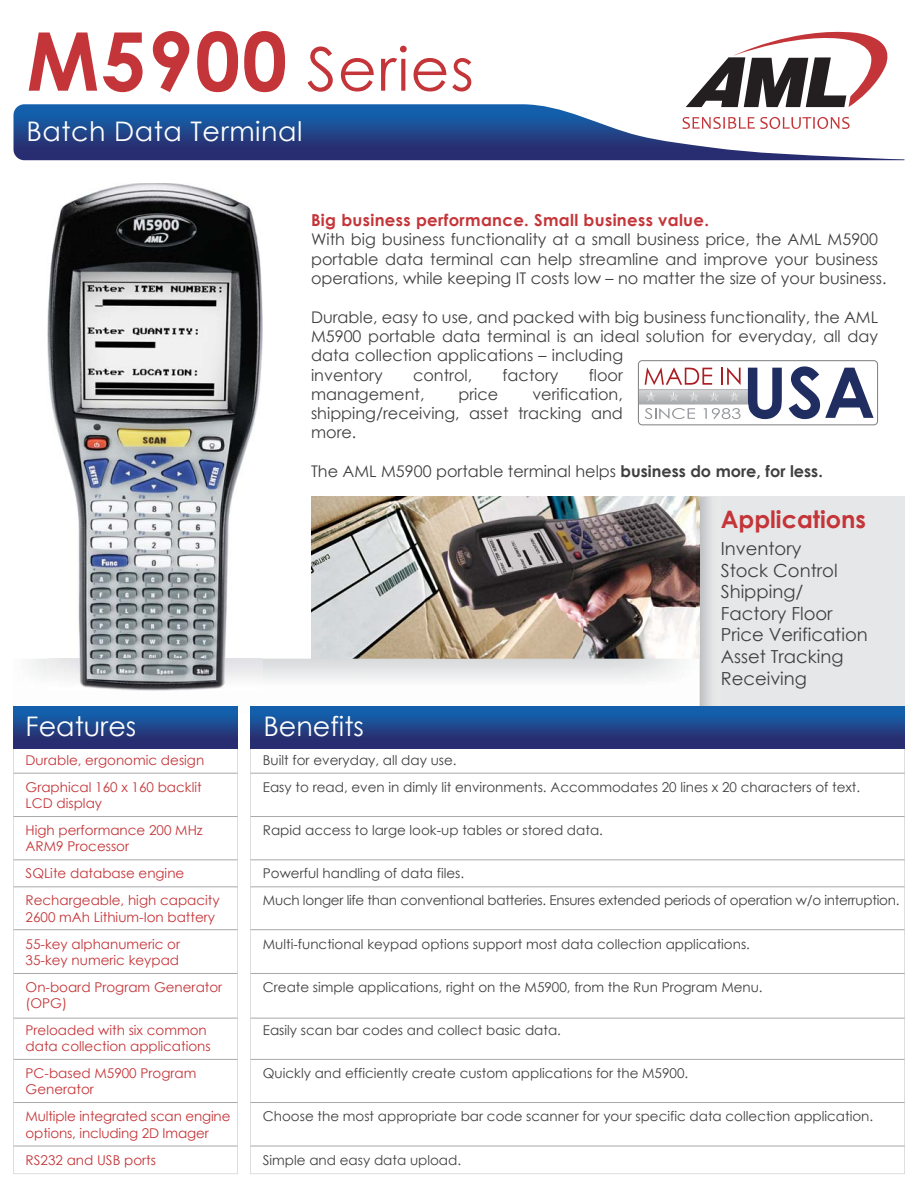
<style>
.page{position:relative;width:918px;height:1188px;background:#fff}
.page>*{position:absolute;margin:0;border:0;box-sizing:border-box;transform-origin:0 0}
.t1{font:60px "Century Gothic";letter-spacing:.02em;color:#c43539}
.t2{font:27px "Century Gothic";letter-spacing:.01em;color:#fff}
.t3{font:700 24px "Century Gothic";color:#c43539}
.t4{font:18px/21.6px "Century Gothic";color:#404040}
.t5{font:700 16.5px "Century Gothic";letter-spacing:.02em;color:#c43539}
.t6{font:16.05px/19.4px "Century Gothic";color:#404040}
.t7{font:13.5px/27px "Century Gothic";color:#404040}
.t8{font:13.5px/27px "Century Gothic";color:#c43539}
.t9{font:13.5px/27px "Century Gothic";letter-spacing:-.02em;color:#404040}
.s1{font-weight:700;font-size:81px}
.s2{font-weight:700}
</style>
<div class="page">
<div style="left:583px;top:497px;width:322px;height:217px;background:#e6e7e8"></div>
<svg style="left:700px;top:497px;width:10px;height:209px"></svg>
<img style="left:311px;top:497px;width:389px;height:162px">
<img style="left:13px;top:659px;width:686px;height:54px">
<img style="left:14px;top:104px;width:890px;height:56px">
<svg style="left:14px;top:748px;width:224px;height:426px"></svg>
<svg style="left:250px;top:748px;width:655px;height:426px"></svg>
<img style="left:14px;top:706px;width:224px;height:42px">
<img style="left:250px;top:706px;width:655px;height:42px">
<svg style="left:682px;top:117px;width:168px;height:12px"></svg>
<svg style="left:686px;top:31px;width:210px;height:76px"></svg>
<svg style="left:638px;top:360px;width:240px;height:65px"></svg>
<hr style="left:251px;top:773px;width:653px;height:1px;background:#a7a9ac">
<hr style="left:14px;top:773px;width:224px;height:1px;background:#a7a9ac">
<hr style="left:251px;top:816px;width:653px;height:1px;background:#a7a9ac">
<hr style="left:14px;top:816px;width:224px;height:1px;background:#a7a9ac">
<hr style="left:251px;top:860px;width:653px;height:1px;background:#a7a9ac">
<hr style="left:14px;top:860px;width:224px;height:1px;background:#a7a9ac">
<hr style="left:251px;top:887px;width:653px;height:1px;background:#a7a9ac">
<hr style="left:14px;top:887px;width:224px;height:1px;background:#a7a9ac">
<hr style="left:251px;top:929px;width:653px;height:1px;background:#a7a9ac">
<hr style="left:14px;top:929px;width:224px;height:1px;background:#a7a9ac">
<hr style="left:251px;top:973px;width:653px;height:1px;background:#a7a9ac">
<hr style="left:14px;top:973px;width:224px;height:1px;background:#a7a9ac">
<hr style="left:251px;top:1018px;width:653px;height:1px;background:#a7a9ac">
<hr style="left:14px;top:1018px;width:224px;height:1px;background:#a7a9ac">
<hr style="left:251px;top:1059px;width:653px;height:1px;background:#a7a9ac">
<hr style="left:14px;top:1059px;width:224px;height:1px;background:#a7a9ac">
<hr style="left:251px;top:1102px;width:653px;height:1px;background:#a7a9ac">
<hr style="left:14px;top:1102px;width:224px;height:1px;background:#a7a9ac">
<hr style="left:251px;top:1146px;width:653px;height:1px;background:#a7a9ac">
<hr style="left:14px;top:1146px;width:224px;height:1px;background:#a7a9ac">
<img style="left:48px;top:183px;width:214px;height:507px">
<p class="t1" style="left:26px;top:30px;width:449px"><span class="s1">M5900</span> Series</p>
<p class="t2" style="left:26px;top:114px;width:278px">Batch Data Terminal</p>
<p class="t5" style="left:311px;top:210px;width:399px">Big business performance. Small business value.</p>
<p class="t6" style="left:311px;top:229px;width:577px">With big business functionality at a small business price, the AML M5900 portable data terminal can help streamline and improve your business operations, while keeping IT costs low – no matter the size of your business.</p>
<p class="t6" style="left:311px;top:307px;width:569px">Durable, easy to use, and packed with big business functionality, the AML M5900 portable data terminal is an ideal solution for everyday, all day data collection applications – including<br>inventory</p>
<p class="t6" style="left:413px;top:365px;width:61px">control,</p>
<p class="t6" style="left:503px;top:365px;width:57px">factory</p>
<p class="t6" style="left:589px;top:365px;width:36px">floor</p>
<p class="t6" style="left:311px;top:384px;width:115px">management,</p>
<p class="t6" style="left:458px;top:384px;width:41px">price</p>
<p class="t6" style="left:311px;top:384px;width:313px;text-align:justify;text-indent:221px">verification, shipping/receiving, asset tracking and more.</p>
<p class="t6" style="left:311px;top:461px;width:513px">The AML M5900 portable terminal helps <span class="s2">business do more, for less.</span></p>
<p class="t3" style="left:721px;top:504px;width:147px">Applications</p>
<p class="t4" style="left:721px;top:537px;width:149px">Inventory<br>Stock Control<br>Shipping/<br>Factory Floor<br>Price Verification<br>Asset Tracking<br>Receiving</p>
<p class="t2" style="left:26px;top:709px;width:112px">Features</p>
<p class="t2" style="left:263px;top:709px;width:102px">Benefits</p>
<p class="t8" style="left:26px;top:746px;width:180px">Durable, ergonomic design<br>Graphical 160 x 160 backlit</p>
<p class="t8" style="left:26px;top:789px;width:179px">LCD display<br>High performance 200 MHz</p>
<p class="t8" style="left:26px;top:833px;width:196px">ARM9 Processor<br>SQLite database engine<br>Rechargeable, high capacity</p>
<p class="t8" style="left:26px;top:903px;width:191px">2600 mAh Lithium-Ion battery<br>55-key alphanumeric or</p>
<p class="t8" style="left:26px;top:946px;width:198px">35-key numeric keypad<br>On-board Program Generator</p>
<p class="t8" style="left:26px;top:989px;width:183px">(OPG)<br>Preloaded with six common</p>
<p class="t8" style="left:26px;top:1032px;width:187px">data collection applications<br>PC-based M5900 Program</p>
<p class="t8" style="left:26px;top:1076px;width:206px">Generator<br>Multiple integrated scan engine</p>
<p class="t8" style="left:26px;top:1119px;width:185px">options, including 2D Imager<br>RS232 and USB ports</p>
<p class="t7" style="left:263px;top:746px;width:599px">Built for everyday, all day use.<br>Easy to read, even in dimly lit environments. Accommodates 20 lines x 20 characters of text.</p>
<p class="t7" style="left:263px;top:816px;width:342px">Rapid access to large look-up tables or stored data.</p>
<p class="t9" style="left:263px;top:860px;width:638px">Powerful handling of data files.<br>Much longer life than conventional batteries. Ensures extended periods of operation w/o interruption.</p>
<p class="t7" style="left:263px;top:930px;width:489px">Multi-functional keypad options support most data collection applications.</p>
<p class="t7" style="left:263px;top:973px;width:501px">Create simple applications, right on the M5900, from the Run Program Menu.</p>
<p class="t7" style="left:263px;top:1016px;width:300px">Easily scan bar codes and collect basic data.</p>
<p class="t7" style="left:263px;top:1059px;width:427px">Quickly and efficiently create custom applications for the M5900.</p>
<p class="t7" style="left:263px;top:1103px;width:612px">Choose the most appropriate bar code scanner for your specific data collection application.</p>
<p class="t7" style="left:263px;top:1146px;width:200px">Simple and easy data upload.</p>
</div>
